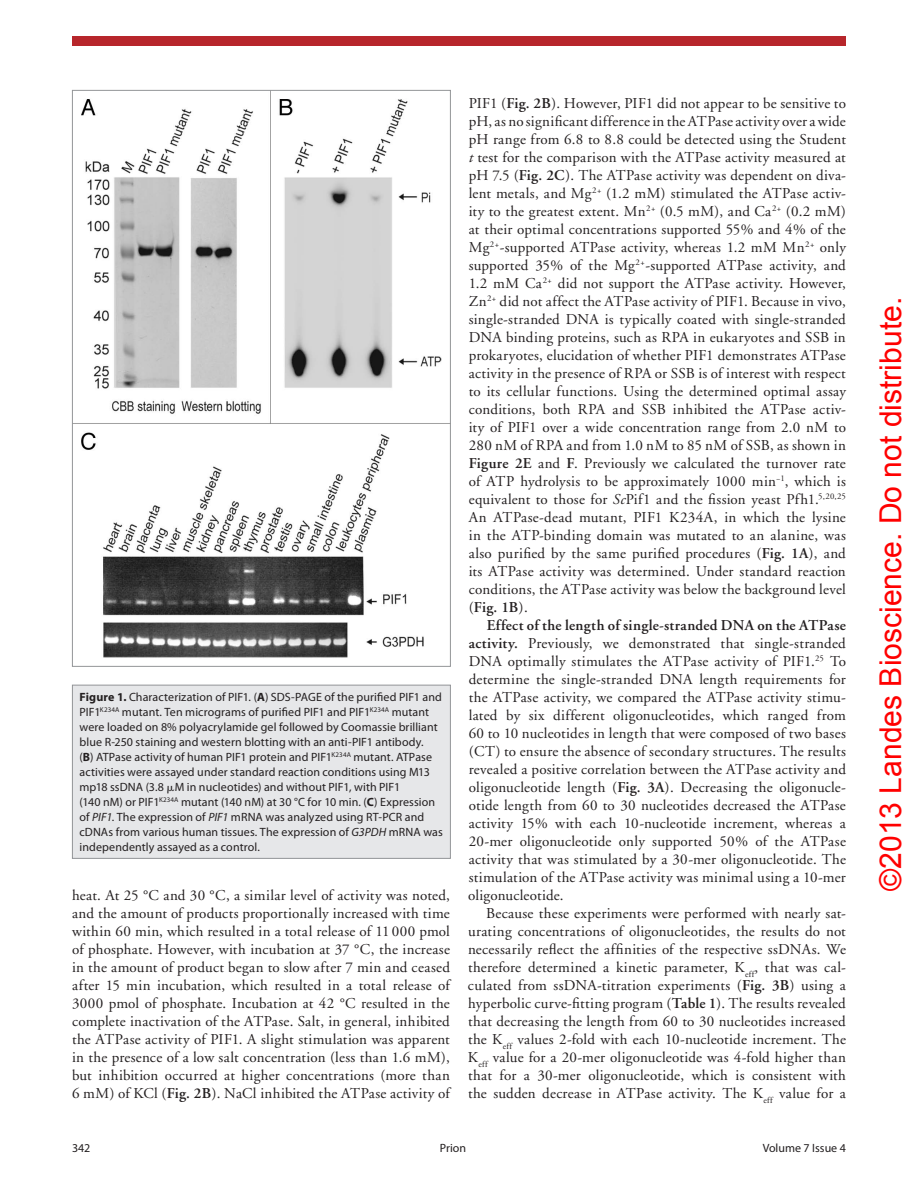
<style>
.page{position:relative;width:918px;height:1188px;background:#fff}
.page>*{position:absolute;margin:0;border:0;box-sizing:border-box;transform-origin:0 0}
.t1{font:30.15px "Arial";color:#f00}
.t2{font:15px/18px "Adobe Garamond";letter-spacing:.02em;color:#231f20;text-align:justify}
.t3{font:12px/15px "Myriad Pro";letter-spacing:.005em;color:#231f20}
.s1{font-weight:700}
.s2{font-family:"Universal Std Greekw Math Pi"}
.s3{font-style:italic}
.s4{font-weight:600}
</style>
<div class="page">
<div style="left:72px;top:36px;width:774px;height:10px;background:#b7262b"></div>
<img style="left:74px;top:92px;width:375px;height:566px">
<div style="left:72px;top:685px;width:378px;height:173px;background:#e6e7e9"></div>
<div style="left:72px;top:685px;width:379px;height:174px;border:1px solid #939598"></div>
<p class="t3" style="left:80px;top:690px;width:365px"><span class="s1">Figure 1.</span> Characterization of PIF1. (<span class="s1">A</span>) SDS-PAGE of the purified PIF1 and PIF1<sup>K234A</sup> mutant. Ten micrograms of purified PIF1 and PIF1<sup>K234A</sup> mutant were loaded on 8% polyacrylamide gel followed by Coomassie brilliant blue R-250 staining and western blotting with an anti-PIF1 antibody.<br>(<span class="s1">B</span>) ATPase activity of human PIF1 protein and PIF1<sup>K234A</sup> mutant. ATPase activities were assayed under standard reaction conditions using M13 mp18 ssDNA (3.8 <span class="s2">μ</span>M in nucleotides) and without PIF1, with PIF1<br>(140 nM) or PIF1<sup>K234A</sup> mutant (140 nM) at 30 °C for 10 min. (<span class="s1">C</span>) Expression of <span class="s3">PIF1</span>. The expression of <span class="s3">PIF1</span> mRNA was analyzed using RT-PCR and cDNAs from various human tissues. The expression of <span class="s3">G3PDH</span> mRNA was independently assayed as a control.</p>
<p class="t2" style="left:72px;top:887px;width:380px">heat. At 25 °C and 30 °C, a similar level of activity was noted, and the amount of products proportionally increased with time within 60 min, which resulted in a total release of 11 000 pmol of phosphate. However, with incubation at 37 °C, the increase in the amount of product began to slow after 7 min and ceased after 15 min incubation, which resulted in a total release of 3000 pmol of phosphate. Incubation at 42 °C resulted in the complete inactivation of the ATPase. Salt, in general, inhibited the ATPase activity of PIF1. A slight stimulation was apparent in the presence of a low salt concentration (less than 1.6 mM), but inhibition occurred at higher concentrations (more than 6 mM) of KCl (<span class="s4">Fig. 2B</span>). NaCl inhibited the ATPase activity of</p>
<p class="t2" style="left:469px;top:95px;width:379px">PIF1 (<span class="s4">Fig. 2B</span>). However, PIF1 did not appear to be sensitive to pH, as no significant difference in the ATPase activity over a wide pH range from 6.8 to 8.8 could be detected using the Student <span class="s3">t</span> test for the comparison with the ATPase activity measured at pH 7.5 (<span class="s4">Fig. 2C</span>). The ATPase activity was dependent on diva&shy;lent metals, and Mg<sup>2+</sup> (1.2 mM) stimulated the ATPase activ&shy;ity to the greatest extent. Mn<sup>2+</sup> (0.5 mM), and Ca<sup>2+</sup> (0.2 mM) at their optimal concentrations supported 55% and 4% of the Mg<sup>2+</sup>-supported ATPase activity, whereas 1.2 mM Mn<sup>2+</sup> only supported 35% of the Mg<sup>2+</sup>-supported ATPase activity, and 1.2 mM Ca<sup>2+</sup> did not support the ATPase activity. However, Zn<sup>2+</sup> did not affect the ATPase activity of PIF1. Because in vivo, single-stranded DNA is typically coated with single-stranded DNA binding proteins, such as RPA in eukaryotes and SSB in prokaryotes, elucidation of whether PIF1 demonstrates ATPase activity in the presence of RPA or SSB is of interest with respect to its cellular functions. Using the determined optimal assay conditions, both RPA and SSB inhibited the ATPase activ&shy;ity of PIF1 over a wide concentration range from 2.0 nM to 280 nM of RPA and from 1.0 nM to 85 nM of SSB, as shown in <span class="s4">Figure 2E</span> and <span class="s4">F</span>. Previously we calculated the turnover rate of ATP hydrolysis to be approximately 1000 min<sup>−1</sup>, which is equivalent to those for <span class="s3">Sc</span>Pif1 and the fission yeast Pfh1.<sup>5,20,25<br></sup>An ATPase-dead mutant, PIF1 K234A, in which the lysine in the ATP-binding domain was mutated to an alanine, was also purified by the same purified procedures (<span class="s4">Fig. 1A</span>), and its ATPase activity was determined. Under standard reaction conditions, the ATPase activity was below the background level (<span class="s4">Fig. 1B</span>).</p>
<p class="t2" style="left:468px;top:617px;width:379px;text-indent:19px"><span class="s4">Effect of the length of single-stranded DNA on the ATPase activity.</span> Previously, we demonstrated that single-stranded DNA optimally stimulates the ATPase activity of PIF1.<sup>25</sup> To determine the single-stranded DNA length requirements for the ATPase activity, we compared the ATPase activity stimu&shy;lated by six different oligonucleotides, which ranged from 60 to 10 nucleotides in length that were composed of two bases (CT) to ensure the absence of secondary structures. The results revealed a positive correlation between the ATPase activity and oligonucleotide length (<span class="s4">Fig. 3A</span>). Decreasing the oligonucle&shy;otide length from 60 to 30 nucleotides decreased the ATPase activity 15% with each 10-nucleotide increment, whereas a 20-mer oligonucleotide only supported 50% of the ATPase activity that was stimulated by a 30-mer oligonucleotide. The stimulation of the ATPase activity was minimal using a 10-mer oligonucleotide.</p>
<p class="t2" style="left:468px;top:905px;width:380px;text-indent:18px">Because these experiments were performed with nearly sat&shy;urating concentrations of oligonucleotides, the results do not necessarily reflect the affinities of the respective ssDNAs. We therefore determined a kinetic parameter, K<sub>eff</sub>, that was cal&shy;culated from ssDNA-titration experiments (<span class="s4">Fig. 3B</span>) using a hyperbolic curve-fitting program (<span class="s4">Table 1</span>). The results revealed that decreasing the length from 60 to 30 nucleotides increased the K<sub>eff</sub> values 2-fold with each 10-nucleotide increment. The K<sub>eff</sub> value for a 20-mer oligonucleotide was 4-fold higher than that for a 30-mer oligonucleotide, which is consistent with the sudden decrease in ATPase activity. The K<sub>eff</sub> value for a</p>
<p class="t3" style="left:72px;top:1140px;width:20px">342</p>
<p class="t3" style="left:440px;top:1140px;width:28px">Prion</p>
<p class="t3" style="left:763px;top:1140px;width:85px">Volume 7 Issue 4</p>
<h1 class="t1" style="left:871px;top:891px;width:595px;rotate:-90deg">©2013 Landes Bioscience. Do not distribute.</h1>
</div>
